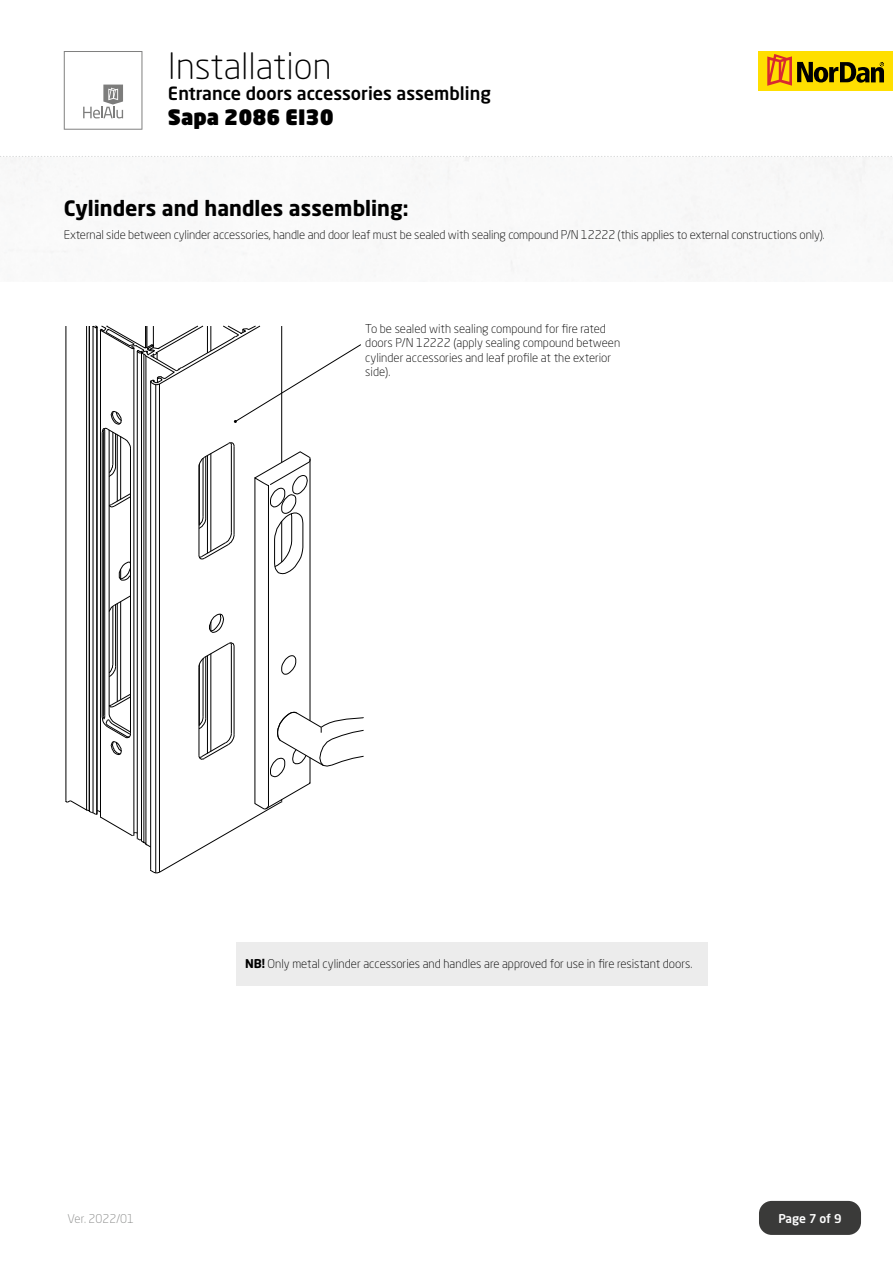
<style>
.page{position:relative;width:893px;height:1263px;background:#fff}
.page>*{position:absolute;margin:0;border:0;box-sizing:border-box;transform-origin:0 0}
.t1{font:300 36px "Neo Sans W1 G";color:#000}
.t2{font:700 21px "Neo Sans W1 G";color:#000}
.t3{font:900 21px "Neo Sans W1 G";color:#000}
.t4{font:500 18px "Neo Sans W1 G";color:#000}
.t5{font:300 12px/14.4px "Neo Sans W1 G";letter-spacing:-.005em;color:#000}
.t6{font:300 12px "Neo Sans W1 G";color:#868786}
.t7{font:500 12px "Neo Sans W1 G";letter-spacing:-.01em;color:#fff}
.s1{font-weight:700}
</style>
<div class="page">
<div style="left:759px;top:51px;width:134px;height:39px;background:#ffdf00"></div>
<svg style="left:767px;top:54px;width:117px;height:32px"></svg>
<svg style="left:64px;top:51px;width:78px;height:79px"></svg>
<svg style="left:0;top:156px;width:892px;height:1px"></svg>
<div style="left:759px;top:1201px;width:102px;height:34px;background:#3a3a39;border-radius:13px"></div>
<div style="left:236px;top:942px;width:472px;height:43px;background:#ececec"></div>
<svg style="left:66px;top:325px;width:298px;height:549px"></svg>
<h1 class="t1" style="left:168px;top:43px;width:165px">Installation</h1>
<h3 class="t4" style="left:168px;top:82px;width:324px">Entrance doors accessories assembling</h3>
<h2 class="t3" style="left:168px;top:104px;width:167px">Sapa 2086 EI30</h2>
<h2 class="t2" style="left:64px;top:195px;width:346px">Cylinders and handles assembling:</h2>
<p class="t5" style="left:64px;top:227px;width:763px">External side between cylinder accessories, handle and door leaf must be sealed with sealing compound P/N 12222 (this applies to external constructions only).</p>
<p class="t5" style="left:365px;top:321px;width:256px">To be sealed with sealing compound for fire rated doors P/N 12222 (apply sealing compound between cylinder accessories and leaf profile at the exterior side).</p>
<p class="t5" style="left:245px;top:956px;width:449px"><span class="s1">NB!</span> Only metal cylinder accessories and handles are approved for use in fire resistant doors.</p>
<p class="t6" style="left:68px;top:1211px;width:68px">Ver. 2022/01</p>
<p class="t7" style="left:778px;top:1210px;width:65px">Page 7 of 9</p>
</div>
